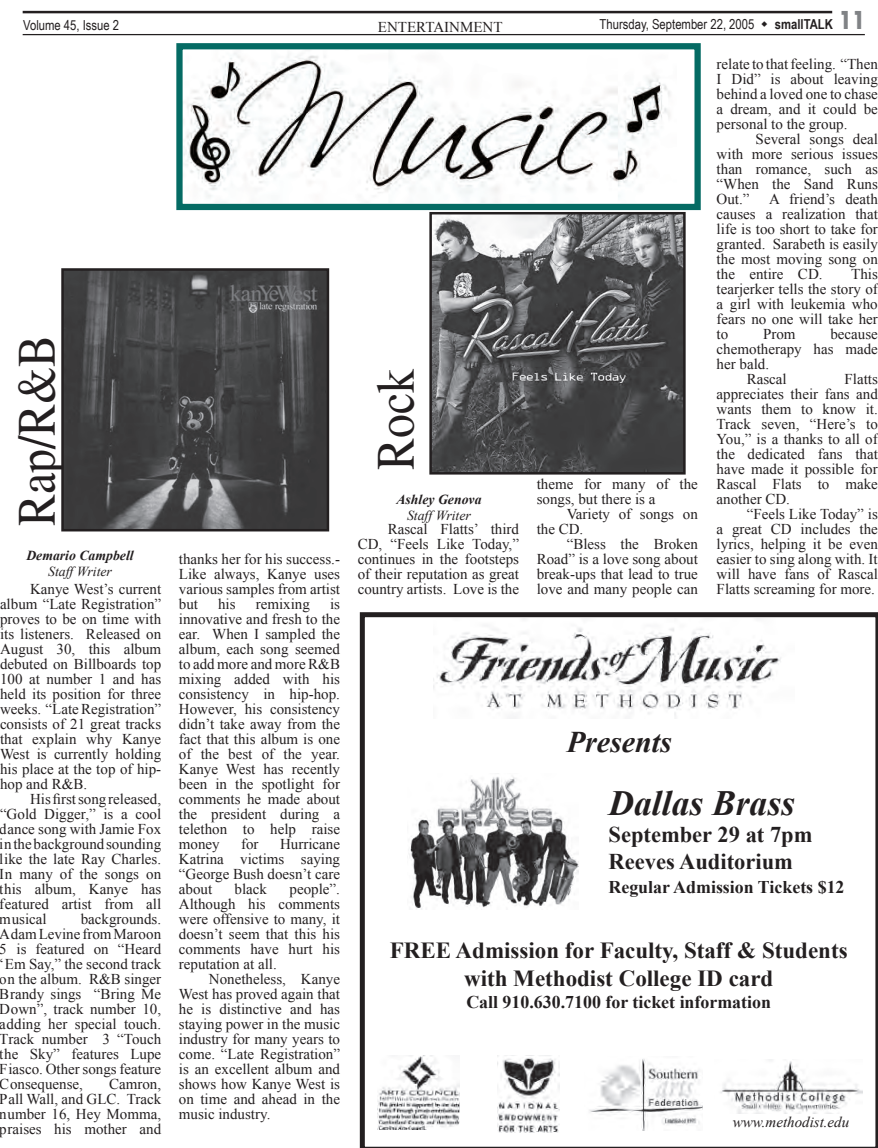
<style>
.page{position:relative;width:878px;height:1148px;background:#fff}
.page>*{position:absolute;margin:0;border:0;box-sizing:border-box;transform-origin:0 0}
.t1{font:54px "Times";color:#231f20;scale:.88 1}
.t2{font:italic 700 35.5px "Times New Roman";color:#231f20}
.t3{font:italic 700 30px "Times New Roman";color:#231f20}
.t4{font:700 23px/27.6px "Times New Roman";color:#231f20;text-align:center}
.t5{font:700 22.5px/27px "Times New Roman";color:#231f20}
.t6{font:700 17.88px "Times New Roman";color:#231f20}
.t7{font:15px/15px "Times New Roman";color:#231f20;text-align:justify}
.t8{font:italic 15px "Times New Roman";color:#231f20}
.t9{font:italic 700 13.75px/15.6px "Times New Roman";color:#231f20;text-align:center}
.t10{font:13.75px "Arial Narrow";color:#231f20}
.t11{font:700 13.75px "Arial Narrow";color:#231f20}
.s1{font-family:"Tw Cen";font-weight:800;font-stretch:condensed;font-size:27.5px;color:#808285}
.s2{font-weight:400}
</style>
<div class="page">
<hr style="left:23px;top:11px;width:809px;height:2px;background:#231f20">
<hr style="left:23px;top:34px;width:841px;height:1px;background:#231f20">
<img style="left:183px;top:53px;width:487px;height:149px">
<div style="left:176px;top:43px;width:524px;height:167px;border:6px solid #056b64"></div>
<img style="left:64px;top:271px;width:262px;height:257px">
<div style="left:61px;top:268px;width:268px;height:263px;border:2px solid #231f20"></div>
<img style="left:432px;top:215px;width:250px;height:256px">
<div style="left:429px;top:212px;width:256px;height:262px;border:2px solid #231f20"></div>
<svg style="left:360px;top:612px;width:518px;height:536px"></svg>
<img style="left:378px;top:1055px;width:82px;height:74px">
<img style="left:497px;top:1055px;width:62px;height:77px">
<img style="left:585px;top:1056px;width:117px;height:74px">
<img style="left:407px;top:773px;width:171px;height:136px">
<img style="left:714px;top:1059px;width:148px;height:54px">
<img style="left:433px;top:618px;width:361px;height:100px">
<p class="t10" style="left:23px;top:15px;width:97px">Volume 45, Issue 2</p>
<p class="t10" style="left:599px;top:14px;width:156px">Thursday, September 22, 2005</p>
<p class="t11" style="left:774px;top:14px;width:92px">smallTALK <span class="s1">11</span></p>
<p class="t7" style="left:378px;top:19px;width:126px">ENTERTAINMENT</p>
<p class="t1" style="left:6px;top:526px;width:219px;rotate:-90deg">Rap/R&amp;B</p>
<p class="t9" style="left:26px;top:547px;width:109px">Demario Campbell<br><span class="s2">Staff Writer</span></p>
<p class="t7" style="left:30px;top:581px;width:133px">Kanye West’s current</p>
<p class="t7" style="left:0;top:596px;width:163px">album “Late Registration”</p>
<p class="t7" style="left:0;top:611px;width:163px">proves to be on time with</p>
<p class="t7" style="left:0;top:626px;width:163px">its listeners. Released on</p>
<p class="t7" style="left:0;top:641px;width:163px">August 30, this album</p>
<p class="t7" style="left:0;top:656px;width:163px">debuted on Billboards top</p>
<p class="t7" style="left:0;top:671px;width:163px">100 at number 1 and has</p>
<p class="t7" style="left:0;top:686px;width:163px">held its position for three</p>
<p class="t7" style="left:0;top:701px;width:163px">weeks. “Late Registration”</p>
<p class="t7" style="left:0;top:716px;width:163px">consists of 21 great tracks</p>
<p class="t7" style="left:0;top:731px;width:163px">that explain why Kanye</p>
<p class="t7" style="left:0;top:746px;width:163px">West is currently holding</p>
<p class="t7" style="left:0;top:761px;width:163px">his place at the top of hip-</p>
<p class="t7" style="left:0;top:776px;width:89px">hop and R&amp;B.</p>
<p class="t7" style="left:30px;top:791px;width:133px">His first song released,</p>
<p class="t7" style="left:0;top:806px;width:163px">“Gold Digger,” is a cool</p>
<p class="t7" style="left:0;top:821px;width:163px">dance song with Jamie Fox</p>
<p class="t7" style="left:0;top:836px;width:163px">in the background sounding</p>
<p class="t7" style="left:0;top:851px;width:163px">like the late Ray Charles.</p>
<p class="t7" style="left:0;top:866px;width:163px">In many of the songs on</p>
<p class="t7" style="left:0;top:881px;width:163px">this album, Kanye has</p>
<p class="t7" style="left:0;top:896px;width:163px">featured artist from all</p>
<p class="t7" style="left:0;top:911px;width:48px">musical</p>
<p class="t7" style="left:0;top:911px;width:163px;text-indent:81px">backgrounds.<br>Adam Levine from Maroon 5 is featured on “Heard ‘Em Say,” the second track on the album. R&amp;B singer Brandy sings “Bring Me Down”, track number 10, adding her special touch.<br>Track number 3 “Touch the Sky” features Lupe Fiasco. Other songs feature Consequense,</p>
<p class="t7" style="left:0;top:1076px;width:163px;text-indent:109px">Camron, Pall Wall, and GLC. Track number 16, Hey Momma, praises his mother and</p>
<p class="t7" style="left:179px;top:551px;width:163px">thanks her for his success.- Like always, Kanye uses various samples from artist but</p>
<p class="t7" style="left:179px;top:596px;width:163px;text-indent:151px">is innovative and fresh to the ear. When I sampled the album, each song seemed to add more and more R&amp;B mixing added with his consistency in hip-hop.<br>However, his consistency didn’t take away from the fact that this album is one of the best of the year.<br>Kanye West has recently been in the spotlight for comments he made about the president during a telethon to help raise money</p>
<p class="t7" style="left:218px;top:596px;width:19px">his</p>
<p class="t7" style="left:256px;top:596px;width:56px">remixing</p>
<p class="t7" style="left:179px;top:836px;width:163px;text-indent:101px">Hurricane Katrina victims saying “George Bush doesn’t care about</p>
<p class="t7" style="left:241px;top:836px;width:19px">for</p>
<p class="t7" style="left:235px;top:881px;width:34px">black</p>
<p class="t7" style="left:289px;top:881px;width:52px">people”.</p>
<p class="t7" style="left:179px;top:896px;width:163px">Although his comments</p>
<p class="t7" style="left:179px;top:911px;width:163px">were offensive to many, it</p>
<p class="t7" style="left:179px;top:926px;width:163px">doesn’t seem that this his</p>
<p class="t7" style="left:179px;top:941px;width:163px">comments have hurt his</p>
<p class="t7" style="left:179px;top:956px;width:99px">reputation at all.</p>
<p class="t7" style="left:209px;top:971px;width:133px">Nonetheless, Kanye</p>
<p class="t7" style="left:179px;top:986px;width:163px">West has proved again that</p>
<p class="t7" style="left:179px;top:1001px;width:163px">he is distinctive and has</p>
<p class="t7" style="left:179px;top:1016px;width:163px">staying power in the music</p>
<p class="t7" style="left:179px;top:1031px;width:163px">industry for many years to</p>
<p class="t7" style="left:179px;top:1046px;width:163px">come. “Late Registration”</p>
<p class="t7" style="left:179px;top:1061px;width:163px">is an excellent album and</p>
<p class="t7" style="left:179px;top:1076px;width:163px">shows how Kanye West is</p>
<p class="t7" style="left:179px;top:1091px;width:163px">on time and ahead in the</p>
<p class="t7" style="left:179px;top:1106px;width:93px">music industry.</p>
<p class="t1" style="left:365px;top:470px;width:116px;rotate:-90deg">Rock</p>
<p class="t9" style="left:396px;top:491px;width:87px">Ashley Genova<br><span class="s2">Staff Writer</span></p>
<p class="t7" style="left:358px;top:521px;width:163px;text-indent:30px">Rascal Flatts’ third CD, “Feels Like Today,” continues in the footsteps of their reputation as great country artists. Love is the</p>
<p class="t7" style="left:536px;top:476px;width:163px">theme for many of the</p>
<p class="t7" style="left:536px;top:491px;width:120px">songs, but there is a</p>
<p class="t7" style="left:566px;top:506px;width:133px">Variety of songs on</p>
<p class="t7" style="left:536px;top:521px;width:48px">the CD.</p>
<p class="t7" style="left:566px;top:536px;width:133px">“Bless the Broken</p>
<p class="t7" style="left:536px;top:551px;width:163px">Road” is a love song about</p>
<p class="t7" style="left:536px;top:566px;width:163px">break-ups that lead to true</p>
<p class="t7" style="left:536px;top:581px;width:163px">love and many people can</p>
<p class="t7" style="left:716px;top:56px;width:163px">relate to that feeling. “Then</p>
<p class="t7" style="left:716px;top:71px;width:163px">I Did” is about leaving</p>
<p class="t7" style="left:716px;top:86px;width:163px">behind a loved one to chase</p>
<p class="t7" style="left:716px;top:101px;width:163px">a dream, and it could be</p>
<p class="t7" style="left:716px;top:116px;width:132px">personal to the group.</p>
<p class="t7" style="left:755px;top:131px;width:124px">Several songs deal</p>
<p class="t7" style="left:716px;top:146px;width:163px">with more serious issues</p>
<p class="t7" style="left:716px;top:161px;width:163px">than romance, such as</p>
<p class="t7" style="left:716px;top:176px;width:163px">“When the Sand Runs</p>
<p class="t7" style="left:716px;top:191px;width:34px">Out.”</p>
<p class="t7" style="left:716px;top:191px;width:163px;text-indent:52px">A friend’s death causes a realization that life is too short to take for granted. Sarabeth is easily the most moving song on the entire CD.</p>
<p class="t7" style="left:716px;top:266px;width:163px;text-indent:134px">This tearjerker tells the story of a girl with leukemia who fears no one will take her to</p>
<p class="t7" style="left:763px;top:326px;width:34px">Prom</p>
<p class="t7" style="left:830px;top:326px;width:49px">because</p>
<p class="t7" style="left:716px;top:341px;width:163px">chemotherapy has made</p>
<p class="t7" style="left:716px;top:356px;width:54px">her bald.</p>
<p class="t7" style="left:746px;top:371px;width:41px">Rascal</p>
<p class="t7" style="left:844px;top:371px;width:35px">Flatts</p>
<p class="t7" style="left:716px;top:386px;width:163px">appreciates their fans and</p>
<p class="t7" style="left:716px;top:401px;width:163px">wants them to know it.</p>
<p class="t7" style="left:716px;top:416px;width:163px">Track seven, “Here’s to</p>
<p class="t7" style="left:716px;top:431px;width:163px">You,” is a thanks to all of</p>
<p class="t7" style="left:716px;top:446px;width:163px">the dedicated fans that</p>
<p class="t7" style="left:716px;top:461px;width:163px">have made it possible for</p>
<p class="t7" style="left:716px;top:476px;width:163px">Rascal Flats to make</p>
<p class="t7" style="left:716px;top:491px;width:75px">another CD.</p>
<p class="t7" style="left:746px;top:506px;width:133px">“Feels Like Today” is</p>
<p class="t7" style="left:716px;top:521px;width:163px">a great CD includes the</p>
<p class="t7" style="left:716px;top:536px;width:163px">lyrics, helping it be even</p>
<p class="t7" style="left:716px;top:551px;width:163px">easier to sing along with. It</p>
<p class="t7" style="left:716px;top:566px;width:163px">will have fans of Rascal</p>
<p class="t7" style="left:716px;top:581px;width:160px">Flatts screaming for more.</p>
<p class="t3" style="left:567px;top:721px;width:107px">Presents</p>
<p class="t2" style="left:608px;top:778px;width:188px">Dallas Brass</p>
<p class="t5" style="left:608px;top:820px;width:205px">September 29 at 7pm<br>Reeves Auditorium</p>
<p class="t6" style="left:608px;top:875px;width:237px">Regular Admission Tickets $12</p>
<p class="t4" style="left:390px;top:936px;width:459px">FREE Admission for Faculty, Staff &amp; Students with Methodist College ID card</p>
<p class="t6" style="left:466px;top:989px;width:306px">Call 910.630.7100 for ticket information</p>
<p class="t8" style="left:732px;top:1111px;width:118px">www.methodist.edu</p>
</div>
